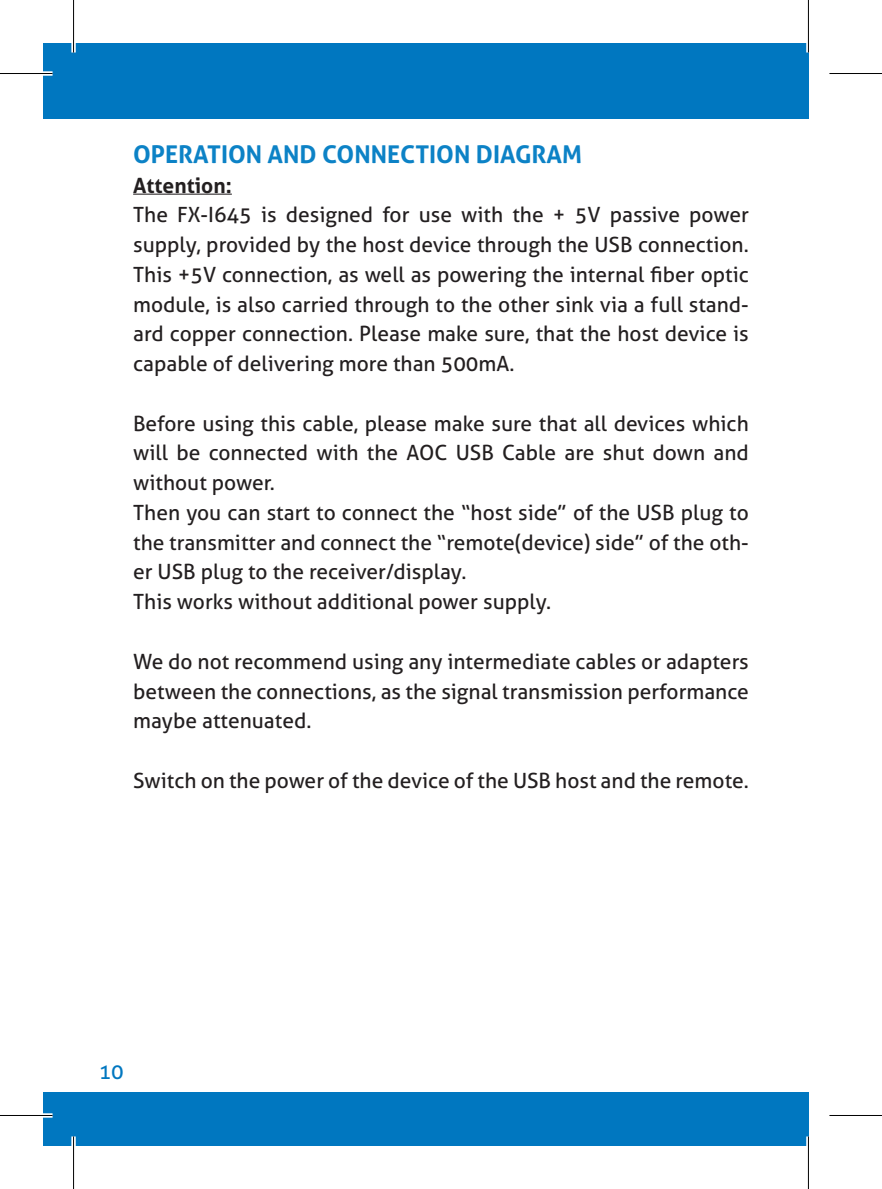
<style>
.page{position:relative;width:882px;height:1189px;background:#fff}
.page>*{position:absolute;margin:0;border:0;box-sizing:border-box;transform-origin:0 0}
.t1{font:700 24.5px "Aller";color:#0c82c6}
.t2{font:21px/29.8px "Aller";color:#231f20;text-align:justify}
.t3{font:700 21px "Aller";color:#231f20}
.t4{font:21px "Aller";color:#0077c0}
</style>
<div class="page">
<div style="left:44px;top:1092px;width:764px;height:53px;background:#0077c0"></div>
<div style="left:44px;top:44px;width:764px;height:75px;background:#0077c0"></div>
<hr style="left:133px;top:194px;width:99px;height:1px;background:#231f20">
<div style="left:0;top:71px;width:52px;height:5px;background:#fff"></div>
<hr style="left:0;top:1113px;width:52px;height:4px;background:#fff">
<div style="left:71px;top:0;width:5px;height:53px;background:#f6f6f6"></div>
<div style="left:71px;top:1136px;width:5px;height:53px;background:#f6f6f6"></div>
<svg style="left:805px;top:0;width:4px;height:53px"></svg>
<svg style="left:805px;top:1136px;width:4px;height:53px"></svg>
<hr style="left:0;top:73px;width:52px;height:1px;background:#000">
<hr style="left:829px;top:73px;width:52px;height:1px;background:#000">
<hr style="left:0;top:1115px;width:52px;height:1px;background:#000">
<hr style="left:829px;top:1115px;width:52px;height:1px;background:#000">
<hr style="left:73px;top:0;width:1px;height:53px;background:#000">
<hr style="left:73px;top:1136px;width:1px;height:53px;background:#000">
<hr style="left:807px;top:0;width:1px;height:53px;background:#000">
<hr style="left:807px;top:1136px;width:1px;height:53px;background:#000">
<p class="t1" style="left:133px;top:139px;width:450px">OPERATION AND CONNECTION DIAGRAM</p>
<p class="t3" style="left:133px;top:172px;width:100px">Attention:</p>
<p class="t2" style="left:133px;top:200px;width:617px">The FX-I645 is designed for use with the + 5V passive power supply, provided by the host device through the USB connection.<br>This +5V connection, as well as powering the internal fiber optic module, is also carried through to the other sink via a full stand&shy;ard copper connection. Please make sure, that the host device is capable of delivering more than 500mA.</p>
<p class="t2" style="left:133px;top:408px;width:617px;text-align:left">Before using this cable, please make sure that all devices which will be connected with the AOC USB Cable are shut down and without power.<br>Then you can start to connect the “host side” of the USB plug to the transmitter and connect the “remote(device) side” of the oth&shy;er USB plug to the receiver/display.<br>This works without additional power supply.</p>
<p class="t2" style="left:133px;top:646px;width:617px">We do not recommend using any intermediate cables or adapters between the connections, as the signal transmission performance maybe attenuated.</p>
<p class="t2" style="left:133px;top:765px;width:617px">Switch on the power of the device of the USB host and the remote.</p>
<p class="t4" style="left:99px;top:1059px;width:27px">10</p>
</div>
